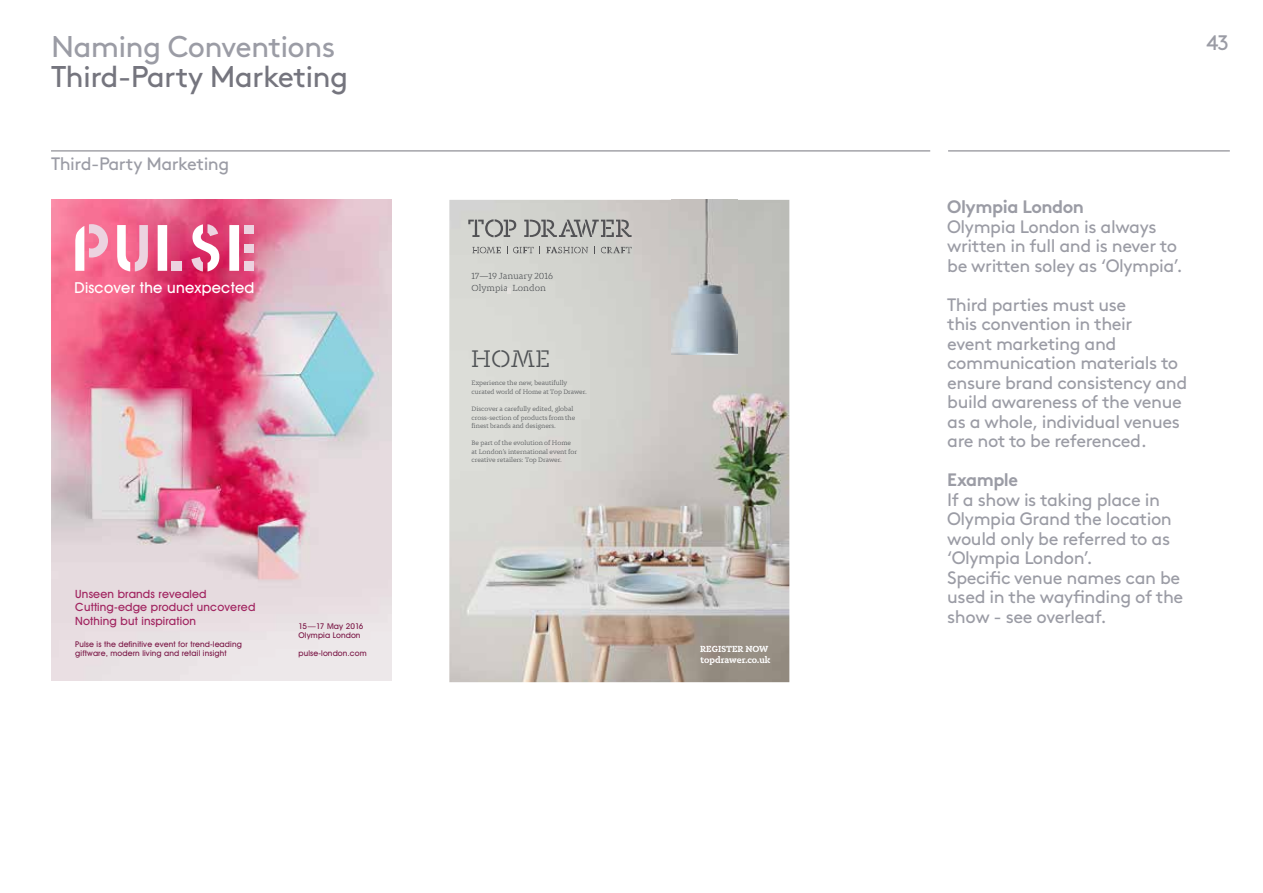
<style>
.page{position:relative;width:1263px;height:893px;background:#fff}
.page>*{position:absolute;margin:0;border:0;box-sizing:border-box;transform-origin:0 0}
.t1{font:30px "Brown Std";letter-spacing:-.025em;color:#75757e}
.t2{font:30px "Brown Std";letter-spacing:-.025em;color:#9b9ca5}
.t3{font:28.05px "Karbon Slab Stencil";color:#505356}
.t4{font:21px "Brown Std";color:#9b9ca5}
.t5{font:18px/19.5px "Brown Std";letter-spacing:-.025em;color:#9b9ca5}
.t6{font:700 18px "Brown Std";letter-spacing:-.025em;color:#9b9ca5}
.t7{font:500 15.15px "Avant Garde IT Cby BT";letter-spacing:.015em;color:#fff}
.t8{font:500 11.4px/13.6px "Avant Garde IT Cby BT";letter-spacing:.015em;color:#a12460}
.t9{font:10.35px/11.4px "Karbon Slab Stencil";color:#505356}
.t10{font:700 10.35px "Karbon Slab Stencil";color:#fff}
.t11{font:500 7.95px/9.1px "Avant Garde IT Cby BT";letter-spacing:.015em;color:#7c1a48}
.t12{font:7.5px/8.6px "Karbon Slab Stencil";color:#505356}
</style>
<div class="page">
<hr style="left:51px;top:151px;width:879px;height:1px;background:#75757e">
<hr style="left:948px;top:151px;width:282px;height:1px;background:#75757e">
<img style="left:51px;top:200px;width:340px;height:481px">
<svg style="left:158px;top:225px;width:9px;height:46px"></svg>
<svg style="left:229px;top:225px;width:10px;height:46px"></svg>
<svg style="left:75px;top:224px;width:33px;height:47px"></svg>
<svg style="left:117px;top:225px;width:31px;height:46px"></svg>
<div style="left:172px;top:262px;width:10px;height:9px;background:#ecd3e0"></div>
<svg style="left:191px;top:224px;width:28px;height:47px"></svg>
<div style="left:244px;top:225px;width:10px;height:9px;background:#ecd3e0"></div>
<div style="left:244px;top:262px;width:10px;height:9px;background:#ecd3e0"></div>
<div style="left:244px;top:244px;width:10px;height:9px;background:#ecd3e0"></div>
<img style="left:449px;top:200px;width:340px;height:482px">
<svg style="left:601px;top:247px;width:31px;height:6px"></svg>
<svg style="left:468px;top:219px;width:48px;height:18px"></svg>
<svg style="left:524px;top:220px;width:108px;height:17px;background:#a3a3a1"></svg>
<svg style="left:507px;top:246px;width:27px;height:8px"></svg>
<svg style="left:540px;top:246px;width:48px;height:8px"></svg>
<svg style="left:472px;top:247px;width:29px;height:6px"></svg>
<img style="left:671px;top:200px;width:66px;height:155px">
<svg style="left:508px;top:288px;width:3px;height:6px"></svg>
<h1 class="t2" style="left:51px;top:29px;width:286px">Naming Conventions</h1>
<h1 class="t1" style="left:51px;top:59px;width:299px">Third-Party Marketing</h1>
<p class="t5" style="left:51px;top:154px;width:180px">Third-Party Marketing</p>
<p class="t7" style="left:74px;top:279px;width:181px">Discover the unexpected</p>
<p class="t8" style="left:75px;top:587px;width:182px">Unseen brands revealed<br>Cutting-edge product uncovered<br>Nothing but inspiration</p>
<p class="t11" style="left:75px;top:640px;width:168px">Pulse is the definitive event for trend-leading giftware, modern living and retail insight</p>
<p class="t11" style="left:298px;top:622px;width:66px">15—17 May 2016<br>Olympia London</p>
<p class="t11" style="left:298px;top:649px;width:70px">pulse-london.com</p>
<p class="t9" style="left:472px;top:270px;width:83px">17—19 January 2016<br>Olympia, London</p>
<h2 class="t3" style="left:471px;top:343px;width:81px">HOME</h2>
<p class="t12" style="left:472px;top:378px;width:117px">Experience the new, beautifully curated world of Home at Top Drawer.</p>
<p class="t12" style="left:472px;top:404px;width:105px">Discover a carefully edited, global cross-section of products from the finest brands and designers.</p>
<p class="t12" style="left:472px;top:439px;width:107px">Be part of the evolution of Home at London’s international event for creative retailers: Top Drawer.</p>
<p class="t10" style="left:700px;top:643px;width:70px">REGISTER NOW</p>
<p class="t10" style="left:701px;top:654px;width:71px">topdrawer.co.uk</p>
<p class="t4" style="left:1206px;top:30px;width:24px">43</p>
<p class="t6" style="left:947px;top:196px;width:138px">Olympia London</p>
<p class="t5" style="left:947px;top:217px;width:237px">Olympia London is always written in full and is never to be written soley as ‘Olympia’.</p>
<p class="t5" style="left:947px;top:295px;width:242px">Third parties must use<br>this convention in their<br>event marketing and communication materials to ensure brand consistency and build awareness of the venue as a whole, individual venues are not to be referenced.</p>
<p class="t6" style="left:947px;top:469px;width:72px">Example</p>
<p class="t5" style="left:947px;top:490px;width:238px">If a show is taking place in<br>Olympia Grand the location would only be referred to as ‘Olympia London’.<br>Specific venue names can be used in the wayfinding of the show - see overleaf.</p>
</div>
